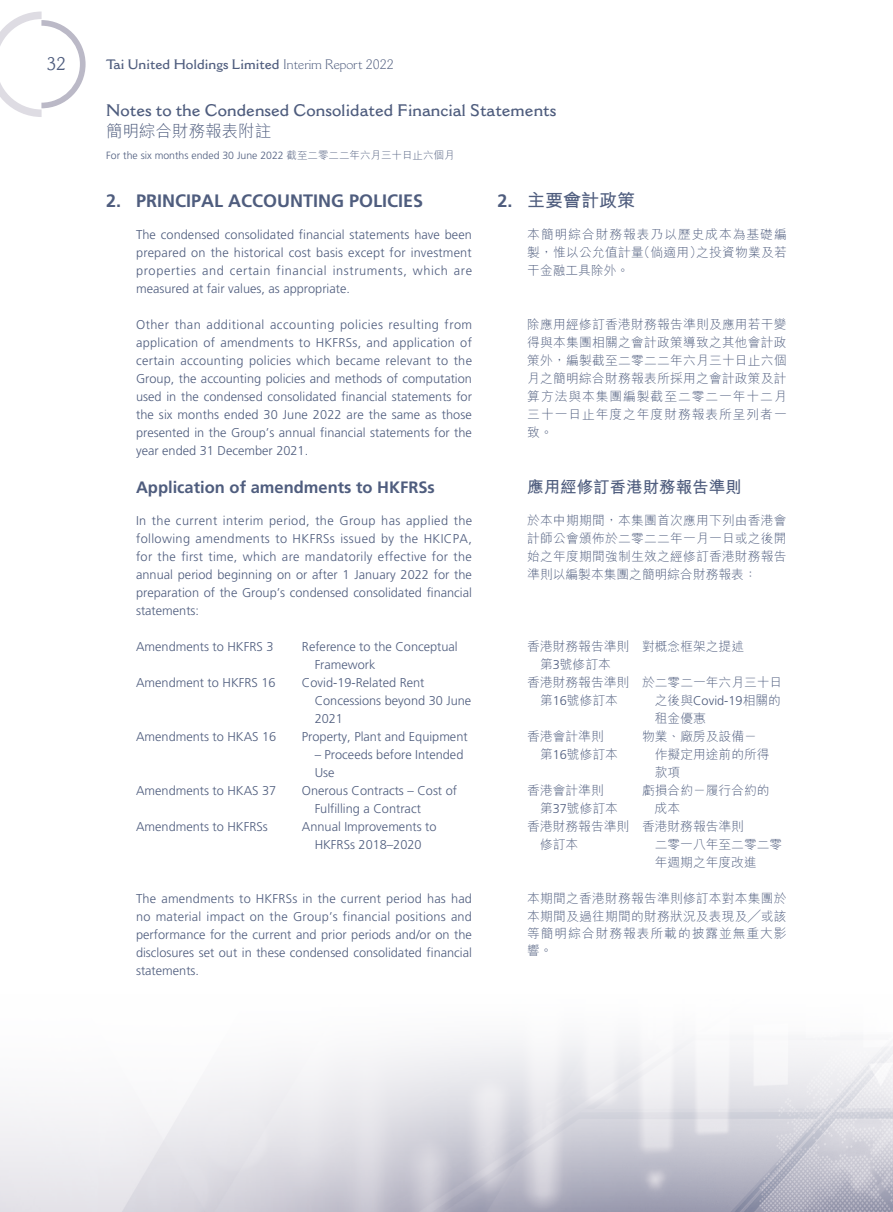
<style>
.page{position:relative;width:893px;height:1212px;background:#fff}
.page>*{position:absolute;margin:0;border:0;box-sizing:border-box;transform-origin:0 0}
.t1{font:700 18px "Frutiger LT Std";color:#4f5d7e}
.t2{font:700 18px "M Hei HK";color:#4f5d7e}
.t3{font:18px "Cantoria MT Std";color:#4f5d7e}
.t4{font:600 16.5px "Cantoria MT Std";color:#4f5d7e}
.t5{font:700 16.5px "Frutiger LT Std";color:#4f5d7e}
.t6{font:700 16.5px "M Hei HK";color:#4f5d7e}
.t7{font:300 16.5px "M Hei HK";color:#4f5d7e}
.t8{font:600 13.5px "Cantoria MT Std";color:#4f5d7e}
.t9{font:300 12.75px/18px "Frutiger LT Std";color:#4f5d7e;text-align:justify}
.t10{font:300 12.75px/18px "M Hei HK";letter-spacing:.015em;color:#4f5d7e}
.t11{font:300 10.5px "Frutiger LT Std";color:#4f5d7e}
.s1{font-weight:300}
.s2{font-family:"M Hei HK"}
.s3{font-family:"Frutiger LT Std"}
</style>
<div class="page">
<img style="left:0;top:1036px;width:893px;height:176px">
<svg style="left:0;top:12px;width:86px;height:105px"></svg>
<h1 class="t3" style="left:47px;top:53px;width:21px">32</h1>
<p class="t8" style="left:106px;top:56px;width:289px">Tai United Holdings Limited <span class="s1">Interim Report 2022</span></p>
<p class="t4" style="left:106px;top:100px;width:452px">Notes to the Condensed Consolidated Financial Statements</p>
<p class="t7" style="left:106px;top:123px;width:166px">簡明綜合財務報表附註</p>
<p class="t11" style="left:106px;top:150px;width:350px">For the six months ended 30 June 2022 <span class="s2">截至二零二二年六月三十日止六個月</span></p>
<h1 class="t1" style="left:106px;top:191px;width:318px">2. PRINCIPAL ACCOUNTING POLICIES</h1>
<p class="t9" style="left:136px;top:226px;width:338px">The condensed consolidated financial statements have been prepared on the historical cost basis except for investment properties and certain financial instruments, which are measured at fair values, as appropriate.</p>
<p class="t9" style="left:136px;top:316px;width:338px">Other than additional accounting policies resulting from application of amendments to HKFRSs, and application of certain accounting policies which became relevant to the Group, the accounting policies and methods of computation used in the condensed consolidated financial statements for the six months ended 30 June 2022 are the same as those presented in the Group’s annual financial statements for the year ended 31 December 2021.</p>
<p class="t5" style="left:136px;top:478px;width:300px">Application of amendments to HKFRSs</p>
<p class="t9" style="left:136px;top:511px;width:338px">In the current interim period, the Group has applied the following amendments to HKFRSs issued by the HKICPA, for the first time, which are mandatorily effective for the annual period beginning on or after 1 January 2022 for the preparation of the Group’s condensed consolidated financial statements:</p>
<p class="t9" style="left:136px;top:637px;width:139px">Amendments to HKFRS 3</p>
<p class="t9" style="left:315px;top:637px;width:145px;text-indent:-13px">Reference to the Conceptual<br>Framework</p>
<p class="t9" style="left:136px;top:673px;width:141px">Amendment to HKFRS 16</p>
<p class="t9" style="left:315px;top:673px;width:158px;text-align:left;text-indent:-13px">Covid-19-Related Rent<br>Concessions beyond 30 June<br>2021</p>
<p class="t9" style="left:136px;top:727px;width:142px">Amendments to HKAS 16</p>
<p class="t9" style="left:302px;top:727px;width:167px">Property, Plant and Equipment</p>
<p class="t9" style="left:315px;top:745px;width:150px">– Proceeds before Intended<br>Use</p>
<p class="t9" style="left:136px;top:781px;width:142px">Amendments to HKAS 37</p>
<p class="t9" style="left:315px;top:781px;width:144px;text-indent:-13px">Onerous Contracts – Cost of<br>Fulfilling a Contract</p>
<p class="t9" style="left:136px;top:817px;width:133px">Amendments to HKFRSs</p>
<p class="t9" style="left:302px;top:817px;width:136px;text-align:center">Annual Improvements to<br>HKFRSs 2018–2020</p>
<h1 class="t2" style="left:497px;top:188px;width:139px"><span class="s3">2.</span> 主要會計政策</h1>
<p class="t10" style="left:527px;top:225px;width:261px;text-align:justify">本簡明綜合財務報表乃以歷史成本為基礎編製，惟以公允值計量（倘適用）之投資物業及若干金融工具除外。</p>
<p class="t10" style="left:527px;top:315px;width:261px;text-align:justify">除應用經修訂香港財務報告準則及應用若干變得與本集團相關之會計政策導致之其他會計政策外，編製截至二零二二年六月三十日止六個月之簡明綜合財務報表所採用之會計政策及計算方法與本集團編製截至二零二一年十二月三十一日止年度之年度財務報表所呈列者一致。</p>
<p class="t6" style="left:527px;top:475px;width:216px">應用經修訂香港財務報告準則</p>
<p class="t10" style="left:527px;top:511px;width:261px;text-align:justify">於本中期期間，本集團首次應用下列由香港會計師公會頒佈於二零二二年一月一日或之後開始之年度期間強制生效之經修訂香港財務報告準則以編製本集團之簡明綜合財務報表：</p>
<p class="t10" style="left:527px;top:637px;width:103px;text-align:center">香港財務報告準則第<span class="s3">3</span>號修訂本</p>
<p class="t10" style="left:642px;top:637px;width:103px">對概念框架之提述</p>
<p class="t10" style="left:527px;top:673px;width:103px;text-align:center">香港財務報告準則第<span class="s3">16</span>號修訂本</p>
<p class="t10" style="left:642px;top:673px;width:142px">於二零二一年六月三十日</p>
<p class="t9" style="left:655px;top:691px;width:128px"><span class="s2">之後與</span>Covid-19<span class="s2">相關的</span></p>
<p class="t10" style="left:655px;top:709px;width:52px">租金優惠</p>
<p class="t10" style="left:540px;top:727px;width:79px;text-indent:-13px">香港會計準則第<span class="s3">16</span>號修訂本</p>
<p class="t10" style="left:655px;top:727px;width:116px;text-indent:-13px">物業、廠房及設備－作擬定用途前的所得款項</p>
<p class="t10" style="left:540px;top:781px;width:79px;text-indent:-13px">香港會計準則第<span class="s3">37</span>號修訂本</p>
<p class="t10" style="left:655px;top:781px;width:116px;text-indent:-13px">虧損合約－履行合約的成本</p>
<p class="t10" style="left:540px;top:817px;width:91px;text-indent:-13px">香港財務報告準則修訂本</p>
<p class="t10" style="left:655px;top:817px;width:129px;text-indent:-13px">香港財務報告準則<br>二零一八年至二零二零年週期之年度改進</p>
<p class="t10" style="left:527px;top:889px;width:261px;line-height:17.5px;text-align:justify">本期間之香港財務報告準則修訂本對本集團於本期間及過往期間的財務狀況及表現及╱或該等簡明綜合財務報表所載的披露並無重大影響。</p>
<p class="t9" style="left:136px;top:889px;width:337px">The amendments to HKFRSs in the current period has had no material impact on the Group’s financial positions and performance for the current and prior periods and/or on the disclosures set out in these condensed consolidated financial statements.</p>
</div>
